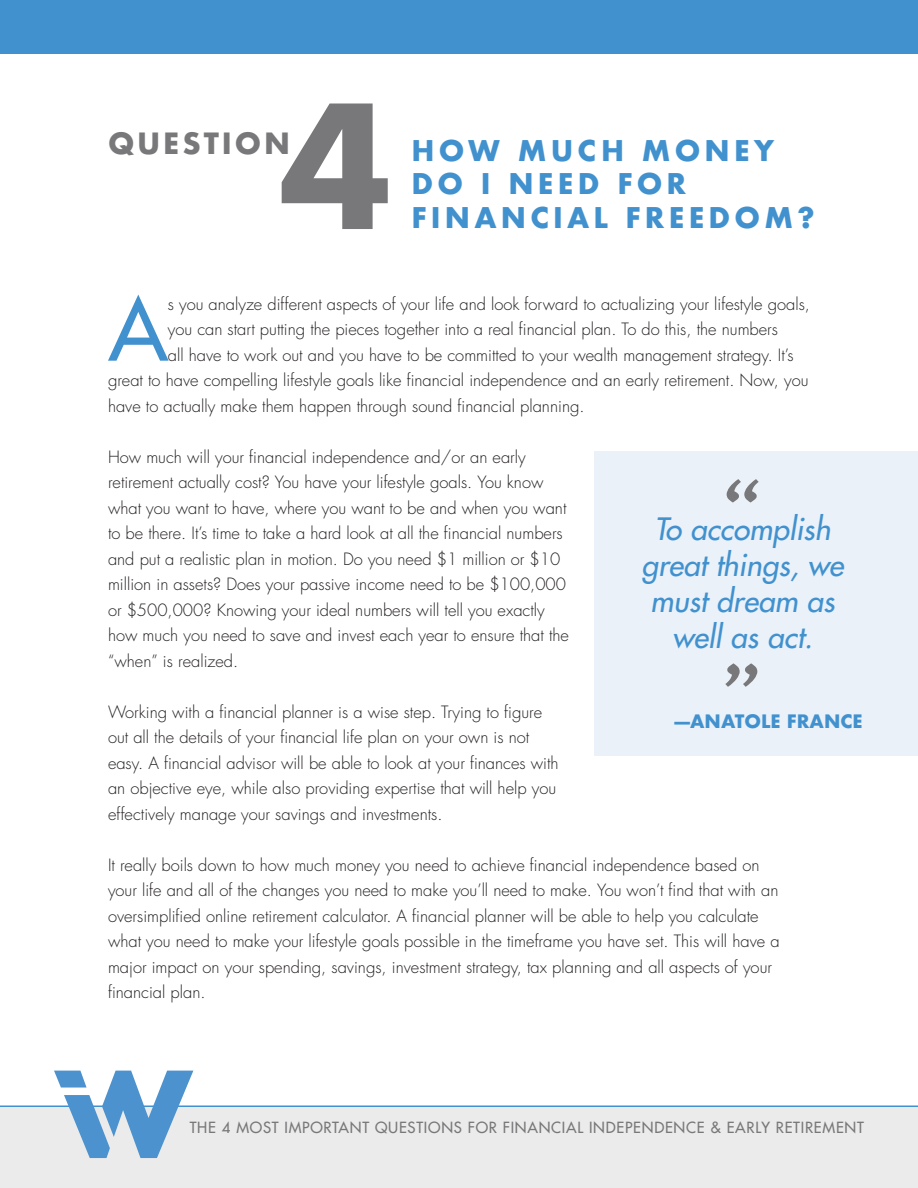
<style>
.page{position:relative;width:918px;height:1188px;background:#fff}
.page>*{position:absolute;margin:0;border:0;box-sizing:border-box;transform-origin:0 0}
.t1{font:700 166.5px "Futura";color:#787779}
.t2{font:84.15px "Futura";color:#4191ce}
.t3{font:italic 30px/36px "Futura";color:#4191ce;text-align:center}
.t4{font:700 28.5px "Futura";letter-spacing:.1em;color:#787779}
.t5{font:700 27.75px/33.3px "Futura";letter-spacing:.15em;color:#4191ce}
.t6{font:700 18px "Futura";color:#4191ce}
.t7{font:300 16.5px/25.5px "Futura";color:#231f20}
.t8{font:15px "Futura";letter-spacing:.05em;color:#787779}
</style>
<div class="page">
<div style="left:0;top:1106px;width:918px;height:82px;background:#ebebeb"></div>
<svg style="left:54px;top:1071px;width:139px;height:87px"></svg>
<div style="left:0;top:0;width:918px;height:54px;background:#4191ce"></div>
<div style="left:594px;top:452px;width:324px;height:304px;background:#eaf1f9"></div>
<svg style="left:727px;top:479px;width:32px;height:24px"></svg>
<svg style="left:725px;top:663px;width:32px;height:24px"></svg>
<p class="t1" style="left:279px;top:46px;width:115px">4</p>
<p class="t4" style="left:108px;top:123px;width:183px">QUESTION</p>
<p class="t5" style="left:411px;top:134px;width:405px">HOW MUCH MONEY<br>DO I NEED FOR<br>FINANCIAL FREEDOM?</p>
<p class="t2" style="left:109px;top:275px;width:61px">A</p>
<p class="t7" style="left:168px;top:291px;width:644px">s you analyze different aspects of your life and look forward to actualizing your lifestyle goals,</p>
<p class="t7" style="left:168px;top:317px;width:612px">you can start putting the pieces together into a real financial plan. To do this, the numbers</p>
<p class="t7" style="left:168px;top:342px;width:627px">all have to work out and you have to be committed to your wealth management strategy. It’s</p>
<p class="t7" style="left:108px;top:368px;width:702px">great to have compelling lifestyle goals like financial independence and an early retirement. Now, you</p>
<p class="t7" style="left:108px;top:393px;width:478px">have to actually make them happen through sound financial planning.</p>
<p class="t7" style="left:108px;top:444px;width:463px">How much will your financial independence and/or an early retirement actually cost? You have your lifestyle goals. You know what you want to have, where you want to be and when you want to be there. It’s time to take a hard look at all the financial numbers and put a realistic plan in motion. Do you need $1 million or $10 million in assets? Does your passive income need to be $100,000 or $500,000? Knowing your ideal numbers will tell you exactly how much you need to save and invest each year to ensure that the “when” is realized.</p>
<p class="t7" style="left:108px;top:699px;width:452px">Working with a financial planner is a wise step. Trying to figure out all the details of your financial life plan on your own is not easy. A financial advisor will be able to look at your finances with an objective eye, while also providing expertise that will help you effectively manage your savings and investments.</p>
<p class="t7" style="left:108px;top:852px;width:672px">It really boils down to how much money you need to achieve financial independence based on your life and all of the changes you need to make you’ll need to make. You won’t find that with an oversimplified online retirement calculator. A financial planner will be able to help you calculate</p>
<p class="t7" style="left:108px;top:929px;width:673px">what you need to make your lifestyle goals possible in the timeframe you have set. This will have a major impact on your spending, savings, investment strategy, tax planning and all aspects of your financial plan.</p>
<p class="t3" style="left:641px;top:511px;width:204px">To accomplish great things, we must dream as</p>
<p class="t3" style="left:672px;top:619px;width:142px">well as act.</p>
<p class="t6" style="left:675px;top:708px;width:190px">—ANATOLE FRANCE</p>
<p class="t8" style="left:190px;top:1118px;width:676px">THE 4 MOST IMPORTANT QUESTIONS FOR FINANCIAL INDEPENDENCE &amp; EARLY RETIREMENT</p>
</div>
